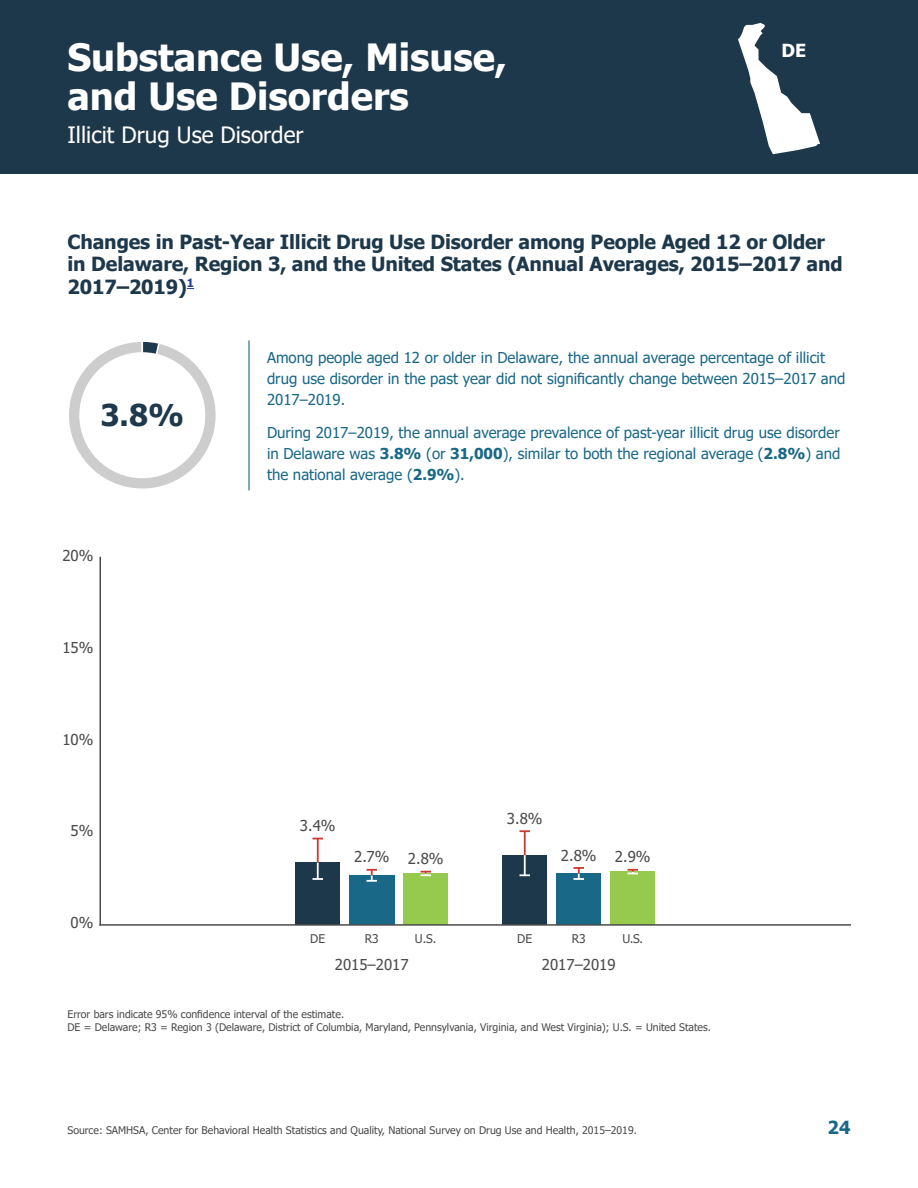
<style>
.page{position:relative;width:918px;height:1188px;background:#fff}
.page>*{position:absolute;margin:0;border:0;box-sizing:border-box;transform-origin:0 0}
.t1{font:700 37.5px/39px "Tahoma";color:#fff}
.t2{font:700 30px "Tahoma";color:#1e394b}
.t3{font:22.5px "Tahoma";color:#fff}
.t4{font:700 19.5px/22.5px "Tahoma";letter-spacing:-.005em;color:#1e384b}
.t5{font:700 18px "Tahoma";color:#1a6887}
.t6{font:700 18px "Tahoma";color:#fff}
.t7{font:15px/21px "Tahoma";color:#1a6887}
.t8{font:15px "Tahoma";color:#4b4b4b}
.t9{font:12px "Tahoma";color:#4b4b4b}
.t10{font:10.5px "Tahoma";color:#4b4b4b}
.s1{font-weight:700}
</style>
<div class="page">
<div style="left:0;top:0;width:918px;height:174px;background:#1e384b"></div>
<svg style="left:738px;top:23px;width:82px;height:131px"></svg>
<hr style="left:248px;top:340px;width:2px;height:150px;background:#1a6887">
<svg style="left:69px;top:341px;width:147px;height:148px"></svg>
<div style="left:79px;top:352px;width:126px;height:126px;background:#fff;border-radius:50%"></div>
<img style="left:99px;top:556px;width:751px;height:370px">
<h1 class="t1" style="left:68px;top:40px;width:441px">Substance Use, Misuse, and Use Disorders</h1>
<h3 class="t3" style="left:68px;top:120px;width:238px">Illicit Drug Use Disorder</h3>
<p class="t6" style="left:782px;top:38px;width:26px">DE</p>
<p class="t4" style="left:68px;top:231px;width:777px">Changes in Past-Year Illicit Drug Use Disorder among People Aged 12 or Older in Delaware, Region 3, and the United States (Annual Averages, 2015–2017 and<br>2017–2019)<sup>1</sup></p>
<h2 class="t2" style="left:101px;top:394px;width:85px">3.8%</h2>
<p class="t8" style="left:62px;top:545px;width:33px">20%</p>
<p class="t8" style="left:62px;top:637px;width:33px">15%</p>
<p class="t8" style="left:62px;top:729px;width:33px">10%</p>
<p class="t8" style="left:71px;top:821px;width:24px">5%</p>
<p class="t8" style="left:71px;top:913px;width:24px">0%</p>
<p class="t7" style="left:267px;top:348px;width:580px">Among people aged 12 or older in Delaware, the annual average percentage of illicit drug use disorder in the past year did not significantly change between 2015–2017 and<br>2017–2019.</p>
<p class="t7" style="left:267px;top:423px;width:575px;text-align:justify">During 2017–2019, the annual average prevalence of past-year illicit drug use disorder in Delaware was <span class="s1">3.8%</span> (or <span class="s1">31,000</span>), similar to both the regional average (<span class="s1">2.8%</span>) and the national average (<span class="s1">2.9%</span>).</p>
<p class="t8" style="left:300px;top:816px;width:37px">3.4%</p>
<p class="t8" style="left:354px;top:848px;width:91px">2.7% 2.8%</p>
<p class="t8" style="left:507px;top:808px;width:37px">3.8%</p>
<p class="t8" style="left:561px;top:846px;width:91px">2.8% 2.9%</p>
<p class="t9" style="left:310px;top:931px;width:16px">DE</p>
<p class="t9" style="left:365px;top:931px;width:16px">R3</p>
<p class="t9" style="left:415px;top:931px;width:23px">U.S.</p>
<p class="t9" style="left:517px;top:931px;width:16px">DE</p>
<p class="t9" style="left:572px;top:931px;width:15px">R3</p>
<p class="t9" style="left:623px;top:931px;width:22px">U.S.</p>
<p class="t8" style="left:335px;top:955px;width:75px">2015–2017</p>
<p class="t8" style="left:542px;top:955px;width:75px">2017–2019</p>
<p class="t10" style="left:68px;top:1008px;width:278px">Error bars indicate 95% confidence interval of the estimate.</p>
<p class="t10" style="left:68px;top:1020px;width:645px">DE = Delaware; R3 = Region 3 (Delaware, District of Columbia, Maryland, Pennsylvania, Virginia, and West Virginia); U.S. = United States.</p>
<p class="t10" style="left:68px;top:1123px;width:571px">Source: SAMHSA, Center for Behavioral Health Statistics and Quality, National Survey on Drug Use and Health, 2015–2019.</p>
<p class="t5" style="left:828px;top:1115px;width:24px">24</p>
</div>
